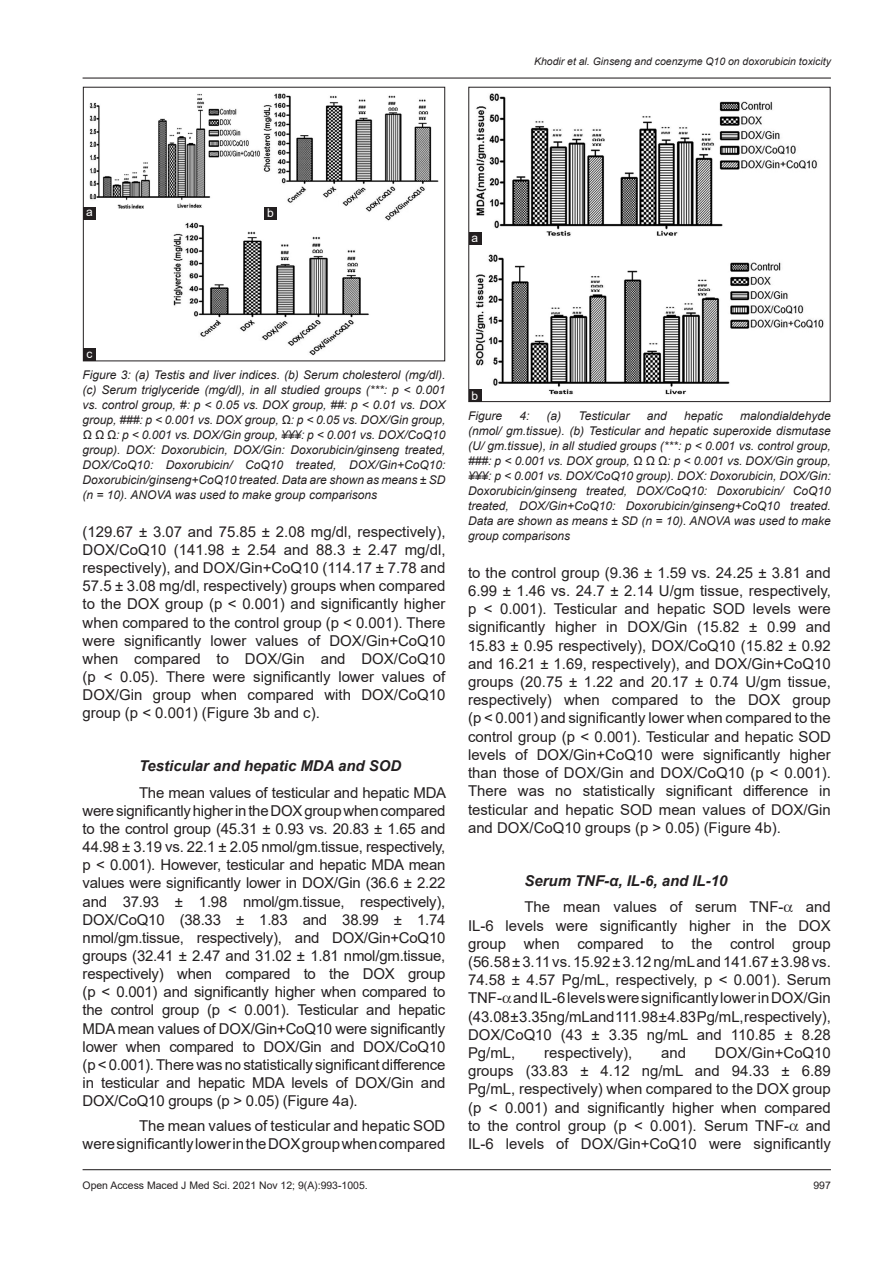
<style>
.page{position:relative;width:894px;height:1263px;background:#fff}
.page>*{position:absolute;margin:0;border:0;box-sizing:border-box;transform-origin:0 0}
.TX{font:15px/18.1px "Arial";color:#231f20;text-align:justify}
.t1{font:italic 700 15px "Arial";color:#231f20}
.FGC{font:italic 12px/15px "Arial";color:#231f20;text-align:justify}
.LABEL{font:12px "Arial";color:#fff}
.t2{font:italic 10.5px "Arial";color:#231f20}
.t3{font:10.5px "Arial";color:#231f20}
</style>
<div class="page">
<img style="left:476px;top:93px;width:348px;height:307px">
<hr style="left:83px;top:78px;width:747px;height:1px;background:#231f20">
<hr style="left:83px;top:1169px;width:747px;height:1px;background:#231f20">
<img style="left:85px;top:93px;width:354px;height:263px">
<div style="left:83px;top:87px;width:362px;height:274px;border:1px solid #231f20"></div>
<div style="left:83px;top:348px;width:13px;height:13px;background:#231f20"></div>
<div style="left:264px;top:207px;width:13px;height:12px;background:#231f20"></div>
<div style="left:83px;top:207px;width:13px;height:12px;background:#231f20"></div>
<div style="left:468px;top:389px;width:13px;height:13px;background:#231f20"></div>
<div style="left:468px;top:232px;width:13px;height:13px;background:#231f20"></div>
<p class="t2" style="left:534px;top:54px;width:298px">Khodir et al. Ginseng and coenzyme Q10 on doxorubicin toxicity</p>
<p class="LABEL" style="left:86px;top:204px;width:8px">a</p>
<p class="LABEL" style="left:267px;top:205px;width:8px">b</p>
<p class="LABEL" style="left:471px;top:229px;width:8px">a</p>
<p class="LABEL" style="left:86px;top:345px;width:7px">c</p>
<p class="FGC" style="left:83px;top:367px;width:364px">Figure 3: (a) Testis and liver indices. (b) Serum cholesterol (mg/dl). (c) Serum triglyceride (mg/dl), in all studied groups (***: p &lt; 0.001 vs. control group, #: p &lt; 0.05 vs. DOX group, ##: p &lt; 0.01 vs. DOX group, ###: p &lt; 0.001 vs. DOX group, Ω: p &lt; 0.05 vs. DOX/Gin group, Ω Ω Ω: p &lt; 0.001 vs. DOX/Gin group, ¥¥¥: p &lt; 0.001 vs. DOX/CoQ10 group). DOX: Doxorubicin, DOX/Gin: Doxorubicin/ginseng treated, DOX/CoQ10: Doxorubicin/ CoQ10 treated, DOX/Gin+CoQ10:<br>Doxorubicin/ginseng+CoQ10 treated. Data are shown as means ± SD (n = 10). ANOVA was used to make group comparisons</p>
<p class="TX" style="left:83px;top:522px;width:364px">(129.67 ± 3.07 and 75.85 ± 2.08 mg/dl, respectively), DOX/CoQ10 (141.98 ± 2.54 and 88.3 ± 2.47 mg/dl, respectively), and DOX/Gin+CoQ10 (114.17 ± 7.78 and 57.5 ± 3.08 mg/dl, respectively) groups when compared to the DOX group (p &lt; 0.001) and significantly higher when compared to the control group (p &lt; 0.001). There were significantly lower values of DOX/Gin+CoQ10 when compared to DOX/Gin and DOX/CoQ10 (p &lt; 0.05). There were significantly lower values of DOX/Gin group when compared with DOX/CoQ10 group (p &lt; 0.001) (Figure 3b and c).</p>
<h2 class="t1" style="left:139px;top:756px;width:264px">Testicular and hepatic MDA and SOD</h2>
<p class="TX" style="left:83px;top:783px;width:365px;text-indent:56px">The mean values of testicular and hepatic MDA were significantly higher in the DOX group when compared to the control group (45.31 ± 0.93 vs. 20.83 ± 1.65 and 44.98 ± 3.19 vs. 22.1 ± 2.05 nmol/gm.tissue, respectively, p &lt; 0.001). However, testicular and hepatic MDA mean values were significantly lower in DOX/Gin (36.6 ± 2.22 and 37.93 ± 1.98 nmol/gm.tissue, respectively), DOX/CoQ10 (38.33 ± 1.83 and 38.99 ± 1.74 nmol/gm.tissue, respectively), and DOX/Gin+CoQ10 groups (32.41 ± 2.47 and 31.02 ± 1.81 nmol/gm.tissue, respectively) when compared to the DOX group (p &lt; 0.001) and significantly higher when compared to the control group (p &lt; 0.001). Testicular and hepatic MDA mean values of DOX/Gin+CoQ10 were significantly lower when compared to DOX/Gin and DOX/CoQ10 (p &lt; 0.001). There was no statistically significant difference in testicular and hepatic MDA levels of DOX/Gin and DOX/CoQ10 groups (p &gt; 0.05) (Figure 4a).</p>
<p class="TX" style="left:83px;top:1116px;width:364px;text-align:right">The mean values of testicular and hepatic SOD<br>were significantly lower in the DOX group when compared</p>
<p class="LABEL" style="left:471px;top:387px;width:8px">b</p>
<p class="FGC" style="left:468px;top:408px;width:36px">Figure</p>
<p class="FGC" style="left:519px;top:408px;width:12px">4:</p>
<p class="FGC" style="left:546px;top:408px;width:84px">(a) Testicular</p>
<p class="FGC" style="left:646px;top:408px;width:22px">and</p>
<p class="FGC" style="left:683px;top:408px;width:40px">hepatic</p>
<p class="FGC" style="left:468px;top:408px;width:364px;text-indent:272px">malondialdehyde (nmol/ gm.tissue). (b) Testicular and hepatic superoxide dismutase (U/ gm.tissue), in all studied groups (***: p &lt; 0.001 vs. control group, ###: p &lt; 0.001 vs. DOX group, Ω Ω Ω: p &lt; 0.001 vs. DOX/Gin group, ¥¥¥: p &lt; 0.001 vs. DOX/CoQ10 group). DOX: Doxorubicin, DOX/Gin:<br>Doxorubicin/ginseng treated, DOX/CoQ10: Doxorubicin/ CoQ10 treated, DOX/Gin+CoQ10: Doxorubicin/ginseng+CoQ10 treated.<br>Data are shown as means ± SD (n = 10). ANOVA was used to make group comparisons</p>
<p class="TX" style="left:468px;top:563px;width:364px">to the control group (9.36 ± 1.59 vs. 24.25 ± 3.81 and 6.99 ± 1.46 vs. 24.7 ± 2.14 U/gm tissue, respectively, p &lt; 0.001). Testicular and hepatic SOD levels were significantly higher in DOX/Gin (15.82 ± 0.99 and 15.83 ± 0.95 respectively), DOX/CoQ10 (15.82 ± 0.92 and 16.21 ± 1.69, respectively), and DOX/Gin+CoQ10 groups (20.75 ± 1.22 and 20.17 ± 0.74 U/gm tissue, respectively) when compared to the DOX group (p &lt; 0.001) and significantly lower when compared to the control group (p &lt; 0.001). Testicular and hepatic SOD levels of DOX/Gin+CoQ10 were significantly higher than those of DOX/Gin and DOX/CoQ10 (p &lt; 0.001).<br>There was no statistically significant difference in testicular and hepatic SOD mean values of DOX/Gin and DOX/CoQ10 groups (p &gt; 0.05) (Figure 4b).</p>
<h2 class="t1" style="left:524px;top:870px;width:204px">Serum TNF-α, IL-6, and IL-10</h2>
<p class="TX" style="left:524px;top:898px;width:260px">The mean values of serum TNF-</p>
<p class="TX" style="left:468px;top:898px;width:364px;text-indent:338px">and IL-6 levels were significantly higher in the DOX group when compared to the control group (56.58±3.11vs.15.92±3.12ng/mL and 141.67±3.98vs.<br>74.58 ± 4.57 Pg/mL, respectively, p &lt; 0.001). Serum TNF- and IL-6 levels were significantly lower in DOX/Gin (43.08±3.35ng/mL and 111.98 ±4.83Pg/mL, respectively), DOX/CoQ10 (43 ± 3.35 ng/mL and 110.85 ± 8.28<br>Pg/mL,</p>
<p class="TX" style="left:468px;top:1043px;width:364px;text-indent:247px">DOX/Gin+CoQ10 groups (33.83 ± 4.12 ng/mL and 94.33 ± 6.89<br>Pg/mL, respectively) when compared to the DOX group (p &lt; 0.001) and significantly higher when compared to the control group (p &lt; 0.001). Serum TNF- and IL-6 levels of DOX/Gin+CoQ10 were significantly</p>
<p class="TX" style="left:544px;top:1043px;width:89px">respectively),</p>
<p class="TX" style="left:661px;top:1043px;width:26px">and</p>
<p class="t3" style="left:83px;top:1177px;width:286px">Open Access Maced J Med Sci. 2021 Nov 12; 9(A):993-1005.</p>
<p class="t3" style="left:813px;top:1177px;width:19px">997</p>
</div>
